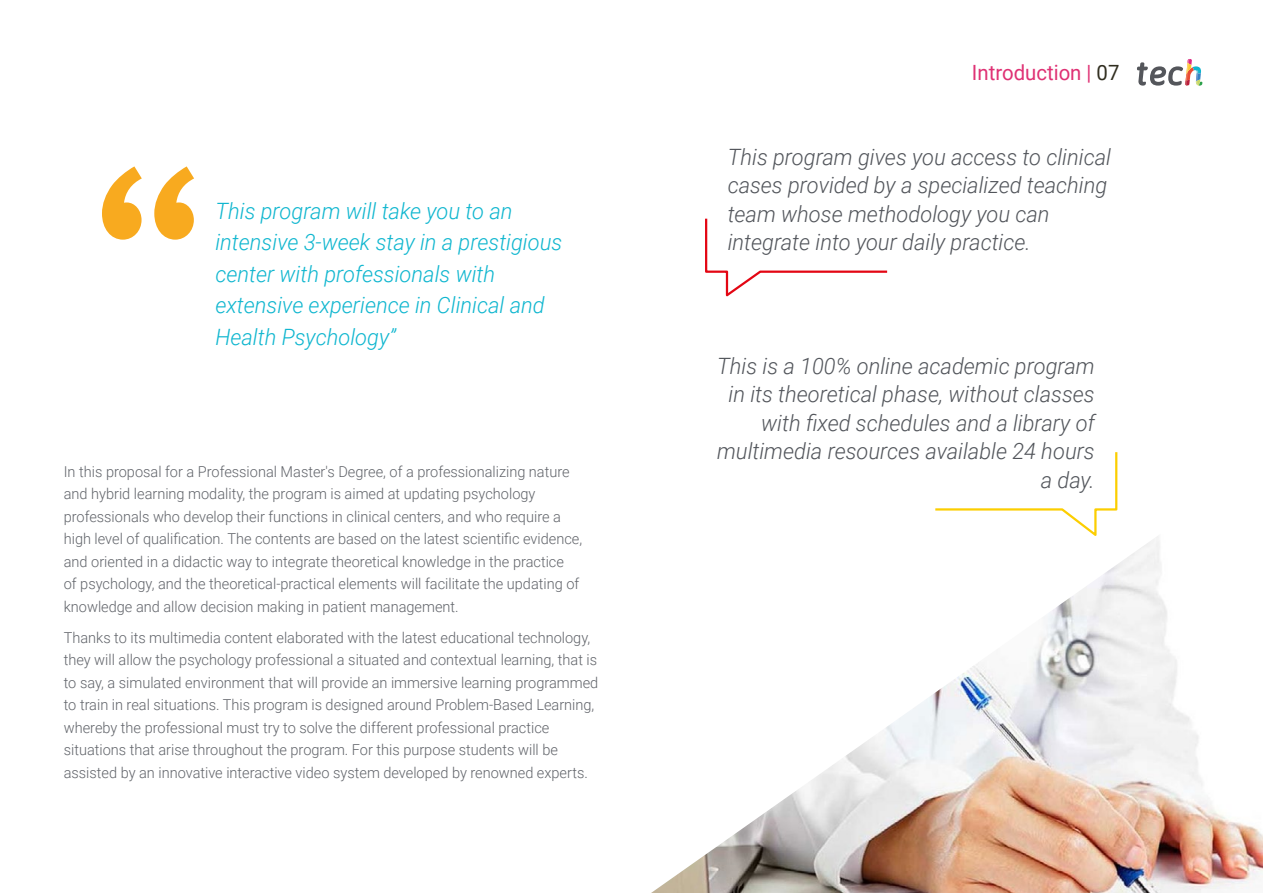
<style>
.page{position:relative;width:1263px;height:893px;background:#fff}
.page>*{position:absolute;margin:0;border:0;box-sizing:border-box;transform-origin:0 0}
.t1{font:italic 300 22.5px/28.5px "Roboto";color:#52555b;text-align:right}
.t2{font:italic 300 22.5px/31.5px "Roboto";color:#0fb6cf}
.t3{font:21px "Roboto";color:#df3174}
.t4{font:300 15px/22.5px "Roboto";color:#61646a}
.s1{color:#312e20}
</style>
<div class="page">
<svg style="left:102px;top:166px;width:92px;height:74px"></svg>
<img style="left:651px;top:536px;width:612px;height:357px">
<svg style="left:933px;top:452px;width:185px;height:87px"></svg>
<svg style="left:705px;top:218px;width:183px;height:79px"></svg>
<svg style="left:1137px;top:59px;width:65px;height:27px"></svg>
<h1 class="t2" style="left:215px;top:194px;width:348px">This program will take you to an intensive 3-week stay in a prestigious center with professionals with extensive experience in Clinical and<br>Health Psychology”</h1>
<p class="t4" style="left:64px;top:460px;width:520px">In this proposal for a Professional Master's Degree, of a professionalizing nature and hybrid learning modality, the program is aimed at updating psychology professionals who develop their functions in clinical centers, and who require a high level of qualification. The contents are based on the latest scientific evidence, and oriented in a didactic way to integrate theoretical knowledge in the practice<br>of psychology, and the theoretical-practical elements will facilitate the updating of knowledge and allow decision making in patient management.</p>
<p class="t4" style="left:64px;top:626px;width:536px">Thanks to its multimedia content elaborated with the latest educational technology, they will allow the psychology professional a situated and contextual learning, that is to say, a simulated environment that will provide an immersive learning programmed to train in real situations. This program is designed around Problem-Based Learning, whereby the professional must try to solve the different professional practice situations that arise throughout the program. For this purpose students will be assisted by an innovative interactive video system developed by renowned experts.</p>
<h2 class="t3" style="left:972px;top:57px;width:149px">Introduction | <span class="s1">07</span></h2>
<h1 class="t1" style="left:728px;top:142px;width:385px;text-align:left">This program gives you access to clinical cases provided by a specialized teaching team whose methodology you can integrate into your daily practice.</h1>
<h1 class="t1" style="left:717px;top:351px;width:379px">This is a 100% online academic program in its theoretical phase, without classes with fixed schedules and a library of multimedia resources available 24 hours a day.</h1>
</div>
